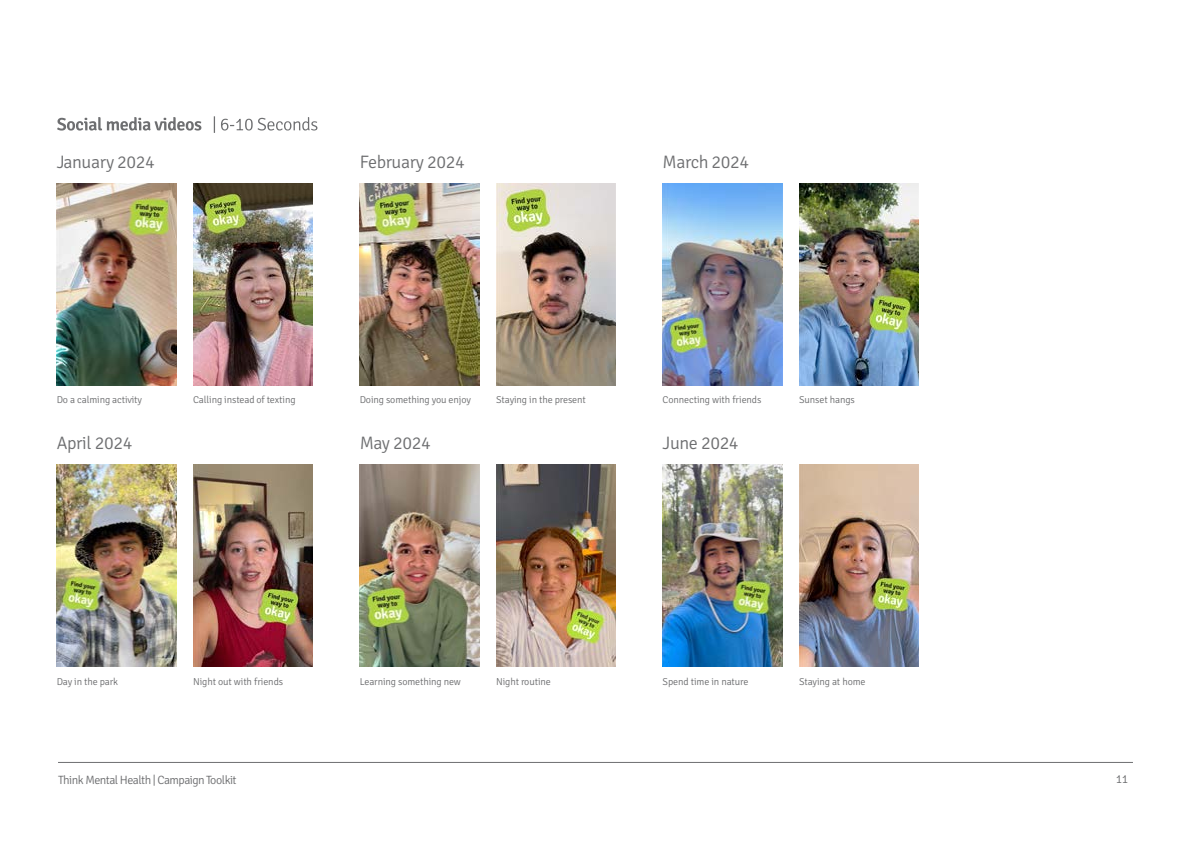
<style>
.page{position:relative;width:1191px;height:842px;background:#fff}
.page>*{position:absolute;margin:0;border:0;box-sizing:border-box;transform-origin:0 0}
.t1{font:300 18px "Signika";letter-spacing:-.025em;color:#6e6f71}
.t2{font:300 12px "Signika";letter-spacing:-.045em;color:#6e6f71}
.t3{font:300 10px "Signika";letter-spacing:-.01em;color:#6e6f71}
</style>
<div class="page">
<hr style="left:58px;top:762px;width:1075px;height:1px;background:#6e6f71">
<svg style="left:57px;top:116px;width:260px;height:17px"></svg>
<img style="left:57px;top:183px;width:119px;height:202px">
<img style="left:360px;top:464px;width:119px;height:202px">
<img style="left:193px;top:183px;width:120px;height:202px">
<img style="left:496px;top:464px;width:120px;height:202px">
<img style="left:496px;top:183px;width:120px;height:202px">
<img style="left:662px;top:464px;width:120px;height:202px">
<img style="left:799px;top:464px;width:119px;height:202px">
<img style="left:662px;top:183px;width:120px;height:202px">
<img style="left:799px;top:183px;width:119px;height:202px">
<img style="left:57px;top:464px;width:119px;height:202px">
<img style="left:193px;top:464px;width:120px;height:202px">
<img style="left:360px;top:183px;width:119px;height:202px">
<h1 class="t1" style="left:57px;top:149px;width:100px">January 2024</h1>
<h1 class="t1" style="left:360px;top:149px;width:107px">February 2024</h1>
<h1 class="t1" style="left:662px;top:149px;width:88px">March 2024</h1>
<p class="t3" style="left:57px;top:393px;width:87px">Do a calming activity</p>
<h1 class="t1" style="left:57px;top:430px;width:77px">April 2024</h1>
<p class="t3" style="left:193px;top:393px;width:104px">Calling instead of texting</p>
<p class="t3" style="left:360px;top:393px;width:113px">Doing something you enjoy</p>
<h1 class="t1" style="left:360px;top:430px;width:73px">May 2024</h1>
<p class="t3" style="left:496px;top:393px;width:91px">Staying in the present</p>
<p class="t3" style="left:662px;top:393px;width:100px">Connecting with friends</p>
<p class="t3" style="left:799px;top:393px;width:57px">Sunset hangs</p>
<h1 class="t1" style="left:662px;top:430px;width:78px">June 2024</h1>
<p class="t3" style="left:57px;top:674px;width:63px">Day in the park</p>
<p class="t3" style="left:193px;top:674px;width:91px">Night out with friends</p>
<p class="t3" style="left:662px;top:674px;width:87px">Spend time in nature</p>
<p class="t3" style="left:360px;top:674px;width:103px">Learning something new</p>
<p class="t3" style="left:496px;top:674px;width:56px">Night routine</p>
<p class="t3" style="left:799px;top:674px;width:68px">Staying at home</p>
<p class="t2" style="left:58px;top:771px;width:180px">Think Mental Health | Campaign Toolkit</p>
<p class="t2" style="left:1115px;top:770px;width:14px">11</p>
</div>
